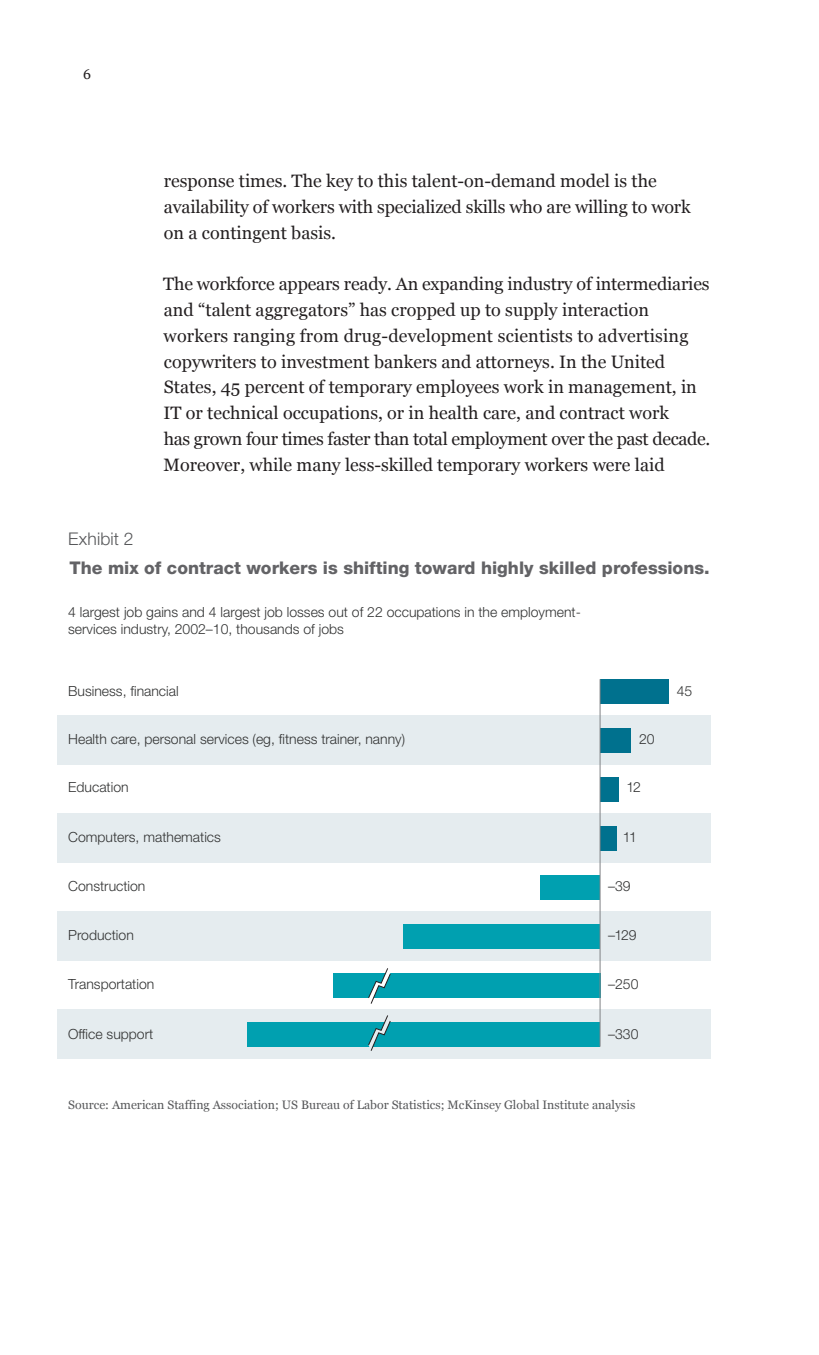
<style>
.page{position:relative;width:819px;height:1355px;background:#fff}
.page>*{position:absolute;margin:0;border:0;box-sizing:border-box;transform-origin:0 0}
.Body_text{font:17.85px/25.7px "Georgia";color:#231f20}
.t1{font:800 17.5px "Helvetica Neue LT Std";color:#636366}
.Footnote-sentences{font:300 17.5px "Helvetica Neue LT Std";letter-spacing:.005em;color:#57585a}
.t2{font:300 14px/17.5px "Helvetica Neue LT Std";color:#313232}
.t3{font:14px "Georgia";color:#231f20}
.t4{font:12.25px "Georgia";color:#57585a}
</style>
<div class="page">
<div style="left:57px;top:1009px;width:654px;height:50px;background:#e5ecef"></div>
<div style="left:57px;top:911px;width:654px;height:50px;background:#e5ecef"></div>
<div style="left:57px;top:814px;width:654px;height:49px;background:#e5ecef"></div>
<div style="left:57px;top:716px;width:654px;height:49px;background:#e5ecef"></div>
<div style="left:248px;top:1022px;width:352px;height:24px;background:#00a0b0"></div>
<div style="left:333px;top:973px;width:267px;height:24px;background:#00a0b0"></div>
<div style="left:403px;top:924px;width:197px;height:24px;background:#00a0b0"></div>
<div style="left:541px;top:875px;width:59px;height:24px;background:#00a0b0"></div>
<div style="left:600px;top:826px;width:17px;height:24px;background:#00718e"></div>
<div style="left:600px;top:777px;width:18px;height:24px;background:#00718e"></div>
<div style="left:600px;top:728px;width:31px;height:24px;background:#00718e"></div>
<div style="left:600px;top:679px;width:69px;height:24px;background:#00718e"></div>
<svg style="left:368px;top:1015px;width:23px;height:36px"></svg>
<svg style="left:368px;top:968px;width:23px;height:36px"></svg>
<hr style="left:600px;top:679px;width:1px;height:367px;background:#808285">
<p class="t3" style="left:83px;top:66px;width:9px">6</p>
<p class="Footnote-sentences" style="left:68px;top:528px;width:67px">Exhibit 2</p>
<p class="Body_text" style="left:164px;top:168px;width:528px">response times. The key to this talent-on-demand model is the availability of workers with specialized skills who are willing to work on a contingent basis.</p>
<p class="Body_text" style="left:163px;top:271px;width:549px">The workforce appears ready. An expanding industry of intermediaries and “talent aggregators” has cropped up to supply interaction workers ranging from drug-development scientists to advertising copywriters to investment bankers and attorneys. In the United States, 45 percent of temporary employees work in management, in IT or technical occupations, or in health care, and contract work<br>has grown four times faster than total employment over the past decade.<br>Moreover, while many less-skilled temporary workers were laid</p>
<p class="t1" style="left:69px;top:557px;width:642px">The mix of contract workers is shifting toward highly skilled professions.</p>
<p class="t2" style="left:68px;top:603px;width:514px">4 largest job gains and 4 largest job losses out of 22 occupations in the employment&shy;services industry, 2002–10, thousands of jobs</p>
<p class="t2" style="left:68px;top:682px;width:112px">Business, financial</p>
<p class="t2" style="left:677px;top:682px;width:17px">45</p>
<p class="t2" style="left:68px;top:730px;width:338px">Health care, personal services (eg, fitness trainer, nanny)</p>
<p class="t2" style="left:639px;top:730px;width:17px">20</p>
<p class="t2" style="left:68px;top:778px;width:62px">Education</p>
<p class="t2" style="left:626px;top:778px;width:16px">12</p>
<p class="t2" style="left:68px;top:828px;width:154px">Computers, mathematics</p>
<p class="t2" style="left:623px;top:828px;width:16px">11</p>
<p class="t2" style="left:68px;top:877px;width:79px">Construction</p>
<p class="t2" style="left:608px;top:877px;width:24px">–39</p>
<p class="t2" style="left:68px;top:925px;width:67px">Production</p>
<p class="t2" style="left:608px;top:925px;width:30px">–129</p>
<p class="t2" style="left:68px;top:975px;width:88px">Transportation</p>
<p class="t2" style="left:608px;top:975px;width:32px">–250</p>
<p class="t2" style="left:68px;top:1025px;width:87px">Office support</p>
<p class="t2" style="left:608px;top:1025px;width:32px">–330</p>
<p class="t4" style="left:68px;top:1097px;width:569px">Source: American Staffing Association; US Bureau of Labor Statistics; McKinsey Global Institute analysis</p>
</div>
